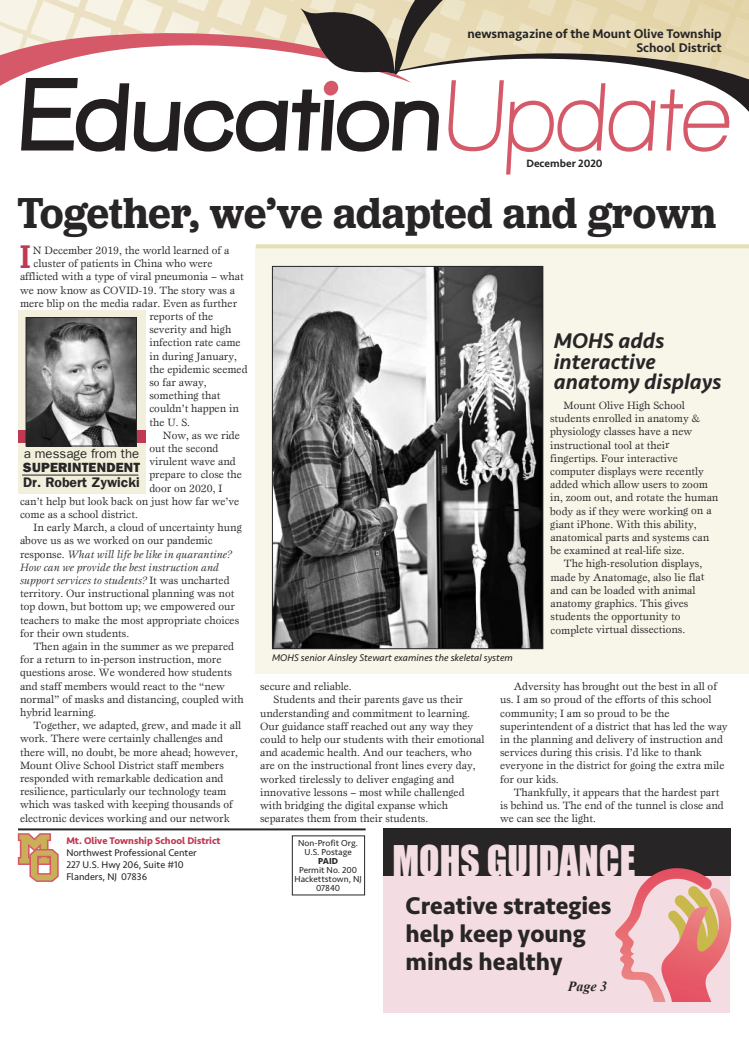
<style>
.page{position:relative;width:749px;height:1037px;background:#fff}
.page>*{position:absolute;margin:0;border:0;box-sizing:border-box;transform-origin:0 0}
.t1{font:600 45.1px "Jubilat";letter-spacing:.005em;color:#272526;scale:.91 1}
.t2{font:38.8px "Impact";color:#f4dde2;scale:.96 1}
.t3{font:500 34.1px "Jubilat";color:#c03953}
.t4{font:700 25px/27.8px "Seravek";color:#272526}
.t5{font:italic 500 22px/20.7px "Seravek";color:#272526}
.t6{font:italic 700 14px "Times New Roman";color:#272526}
.t7{font:600 13.9px "Franklin Gothic";color:#272526}
.t8{font:800 13.4px "Franklin Gothic";letter-spacing:.015em;color:#272526}
.t9{font:13.1px "Franklin Gothic";color:#272526}
.t10{font:500 13px/14px "Seravek";color:#272526;text-align:right}
.t11{font:11px/13.2px "Esprit";color:#272526}
.t12{font:italic 11px "Esprit";color:#272526}
.t13{font:500 11px "Seravek";color:#272526}
.t14{font:10px/12px "Seravek";color:#272526}
.t15{font:italic 10px "Seravek";color:#272526}
.t16{font:700 10px "Seravek";color:#c03953}
.t17{font:9px/9px "Seravek";color:#272526;text-align:center}
.t18{font:700 9px "Seravek";color:#272526}
.s1{font-style:normal}
</style>
<div class="page">
<svg style="left:0;top:0;width:749px;height:175px"></svg>
<div style="left:323px;top:81px;width:15px;height:15px;background:#d55968;border-radius:50%"></div>
<svg style="left:18px;top:833px;width:41px;height:49px"></svg>
<div style="left:383px;top:830px;width:347px;height:182px;background:#f4dde2"></div>
<div style="left:383px;top:828px;width:348px;height:48px;background:#272526"></div>
<div style="left:256px;top:246px;width:493px;height:427px;background:#f7f6e9"></div>
<div style="left:18px;top:310px;width:127px;height:184px;background:#f2f0dc"></div>
<div style="left:18px;top:431px;width:127px;height:12px;background:#c03953"></div>
<svg style="left:615px;top:868px;width:116px;height:133px"></svg>
<svg style="left:256px;top:244px;width:493px;height:4px;background:#e6e1ba"></svg>
<div style="left:292px;top:835px;width:73px;height:60px;border:1px solid #272526"></div>
<hr style="left:18px;top:828px;width:348px;height:2px;background:#272526">
<img style="left:28px;top:319px;width:107px;height:125px">
<div style="left:26px;top:317px;width:111px;height:129px;border:1px solid #272526"></div>
<img style="left:274px;top:268px;width:267px;height:379px">
<div style="left:272px;top:266px;width:271px;height:383px;border:1px solid #272526"></div>
<hr style="left:22px;top:474px;width:116px;height:1px;background:#272526">
<p class="t10" style="left:467px;top:28px;width:256px">newsmagazine of the Mount Olive Township<br>School District</p>
<p class="t13" style="left:526px;top:159px;width:78px">December 2020</p>
<h1 class="t1" style="left:17px;top:198px;width:770px">Together, we’ve adapted and grown</h1>
<h3 class="t3" style="left:20px;top:245px;width:12px">I</h3>
<p class="t11" style="left:33px;top:245px;width:198px">N December 2019, the world learned of a</p>
<p class="t11" style="left:34px;top:258px;width:180px">cluster of patients in China who were</p>
<p class="t11" style="left:20px;top:271px;width:225px">afflicted with a type of viral pneumonia – what</p>
<p class="t11" style="left:20px;top:284px;width:217px">we now know as COVID-19. The story was a</p>
<p class="t11" style="left:20px;top:297px;width:219px">mere blip on the media radar. Even as further</p>
<p class="t11" style="left:149px;top:311px;width:65px">reports of the</p>
<p class="t11" style="left:149px;top:324px;width:83px">severity and high</p>
<p class="t11" style="left:149px;top:337px;width:93px">infection rate came</p>
<p class="t11" style="left:149px;top:350px;width:89px">in during January,</p>
<p class="t11" style="left:149px;top:363px;width:100px">the epidemic seemed</p>
<p class="t11" style="left:149px;top:377px;width:59px">so far away,</p>
<p class="t11" style="left:149px;top:390px;width:73px">something that</p>
<p class="t11" style="left:149px;top:403px;width:91px">couldn’t happen in</p>
<p class="t11" style="left:149px;top:416px;width:42px">the U. S.</p>
<p class="t11" style="left:163px;top:429px;width:78px">Now, as we ride</p>
<p class="t11" style="left:149px;top:443px;width:71px">out the second</p>
<p class="t11" style="left:149px;top:456px;width:88px">virulent wave and</p>
<p class="t11" style="left:149px;top:469px;width:94px">prepare to close the</p>
<p class="t11" style="left:149px;top:482px;width:74px">door on 2020, I</p>
<p class="t11" style="left:20px;top:495px;width:221px">can’t help but look back on just how far we’ve</p>
<p class="t11" style="left:20px;top:509px;width:119px">come as a school district.</p>
<p class="t11" style="left:34px;top:522px;width:210px">In early March, a cloud of uncertainty hung</p>
<p class="t11" style="left:20px;top:535px;width:194px">above us as we worked on our pandemic</p>
<p class="t12" style="left:20px;top:549px;width:213px"><span class="s1">response.</span> What will life be like in quarantine?</p>
<p class="t12" style="left:20px;top:563px;width:201px">How can we provide the best instruction and</p>
<p class="t12" style="left:20px;top:576px;width:211px">support services to students? <span class="s1">It was uncharted</span></p>
<p class="t11" style="left:20px;top:588px;width:216px">territory. Our instructional planning was not</p>
<p class="t11" style="left:20px;top:601px;width:216px">top down, but bottom up; we empowered our</p>
<p class="t11" style="left:20px;top:614px;width:221px">teachers to make the most appropriate choices</p>
<p class="t11" style="left:20px;top:627px;width:111px">for their own students.</p>
<p class="t11" style="left:34px;top:641px;width:202px">Then again in the summer as we prepared</p>
<p class="t11" style="left:20px;top:654px;width:203px">for a return to in-person instruction, more</p>
<p class="t11" style="left:20px;top:667px;width:213px">questions arose. We wondered how students</p>
<p class="t11" style="left:20px;top:680px;width:206px">and staff members would react to the “new</p>
<p class="t11" style="left:20px;top:693px;width:225px">normal” of masks and distancing, coupled with</p>
<p class="t11" style="left:20px;top:707px;width:78px">hybrid learning.</p>
<p class="t11" style="left:34px;top:720px;width:209px">Together, we adapted, grew, and made it all</p>
<p class="t11" style="left:20px;top:733px;width:204px">work. There were certainly challenges and</p>
<p class="t11" style="left:20px;top:746px;width:219px">there will, no doubt, be more ahead; however,</p>
<p class="t11" style="left:20px;top:759px;width:205px">Mount Olive School District staff members</p>
<p class="t11" style="left:20px;top:773px;width:205px">responded with remarkable dedication and</p>
<p class="t11" style="left:20px;top:786px;width:208px">resilience, particularly our technology team</p>
<p class="t11" style="left:20px;top:799px;width:214px">which was tasked with keeping thousands of</p>
<p class="t11" style="left:20px;top:812px;width:211px">electronic devices working and our network</p>
<p class="t9" style="left:24px;top:449px;width:117px">a message from the</p>
<p class="t8" style="left:23px;top:462px;width:119px">SUPERINTENDENT</p>
<p class="t7" style="left:23px;top:478px;width:118px">Dr. Robert Zywicki</p>
<p class="t16" style="left:66px;top:837px;width:156px">Mt. Olive Township School District</p>
<p class="t14" style="left:66px;top:848px;width:132px">Northwest Professional Center<br>227 U.S. Hwy 206, Suite #10<br>Flanders, NJ 07836</p>
<h3 class="t5" style="left:554px;top:333px;width:169px">MOHS adds interactive anatomy displays</h3>
<p class="t15" style="left:272px;top:654px;width:242px">MOHS senior Ainsley Stewart examines the skeletal system</p>
<p class="t11" style="left:550px;top:399px;width:170px;text-indent:13px">Mount Olive High School students enrolled in anatomy &amp; physiology classes have a new instructional tool at their fingertips. Four interactive computer displays were recently added which allow users to zoom in, zoom out, and rotate the human body as if they were working on a giant iPhone. With this ability, anatomical parts and systems can be examined at real-life size.</p>
<p class="t11" style="left:550px;top:558px;width:155px;text-indent:13px">The high-resolution displays, made by Anatomage, also lie flat and can be loaded with animal anatomy graphics. This gives students the opportunity to complete virtual dissections.</p>
<p class="t11" style="left:260px;top:681px;width:93px">secure and reliable.</p>
<p class="t11" style="left:274px;top:694px;width:191px">Students and their parents gave us their</p>
<p class="t11" style="left:260px;top:707px;width:211px">understanding and commitment to learning.</p>
<p class="t11" style="left:260px;top:720px;width:215px">Our guidance staff reached out any way they</p>
<p class="t11" style="left:260px;top:733px;width:226px">could to help our students with their emotional</p>
<p class="t11" style="left:260px;top:747px;width:213px">and academic health. And our teachers, who</p>
<p class="t11" style="left:260px;top:760px;width:217px">are on the instructional front lines every day,</p>
<p class="t11" style="left:260px;top:773px;width:196px">worked tirelessly to deliver engaging and</p>
<p class="t11" style="left:260px;top:786px;width:206px">innovative lessons – most while challenged</p>
<p class="t11" style="left:260px;top:799px;width:189px">with bridging the digital expanse which</p>
<p class="t11" style="left:260px;top:813px;width:170px">separates them from their students.</p>
<p class="t11" style="left:500px;top:681px;width:229px;text-indent:14px">Adversity has brought out the best in all of us. I am so proud of the efforts of this school community; I am so proud to be the superintendent of a district that has led the way in the planning and delivery of instruction and services during this crisis. I’d like to thank everyone in the district for going the extra mile for our kids.</p>
<p class="t11" style="left:500px;top:786px;width:225px;text-indent:14px">Thankfully, it appears that the hardest part is behind us. The end of the tunnel is close and we can see the light.</p>
<p class="t17" style="left:298px;top:839px;width:61px">Non-Profit Org.<br>U.S. Postage</p>
<p class="t18" style="left:318px;top:858px;width:21px">PAID</p>
<p class="t17" style="left:295px;top:866px;width:68px">Permit No. 200<br>Hackettstown, NJ<br>07840</p>
<h2 class="t2" style="left:392px;top:837px;width:254px">MOHS GUIDANCE</h2>
<h3 class="t4" style="left:405px;top:894px;width:207px">Creative strategies help keep young minds healthy</h3>
<p class="t6" style="left:568px;top:979px;width:41px">Page 3</p>
</div>
